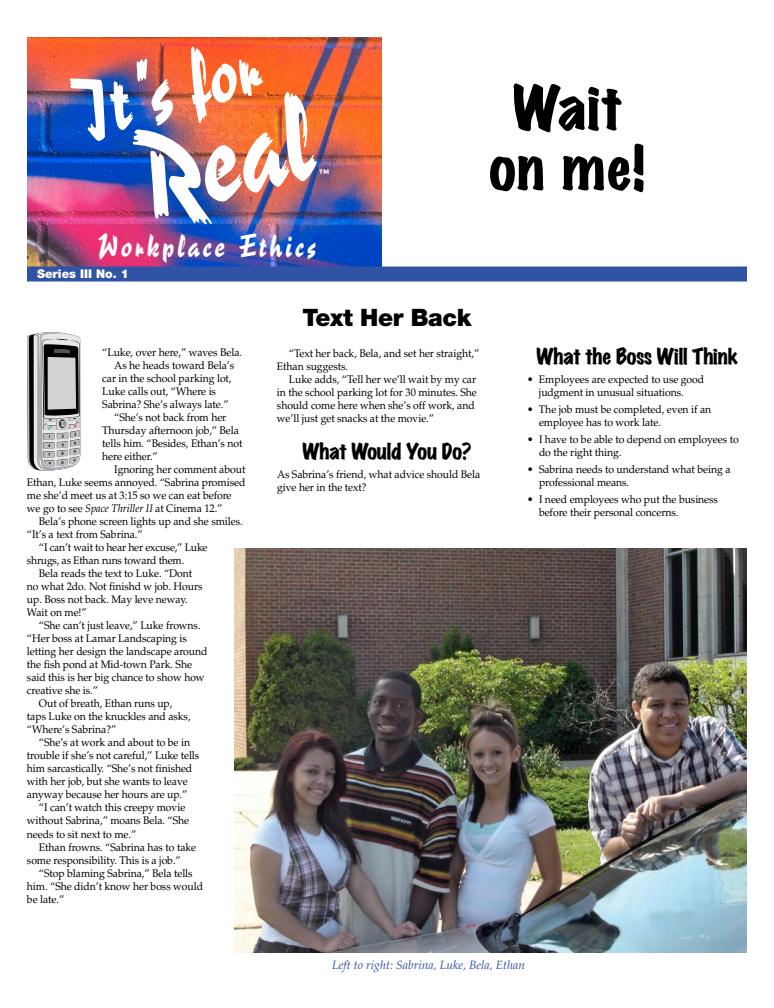
<style>
.page{position:relative;width:774px;height:1008px;background:#fff}
.page>*{position:absolute;margin:0;border:0;box-sizing:border-box;transform-origin:0 0}
.t1{font:55px/60px "Marker Felt Wide";letter-spacing:.025em;color:#000;text-align:center}
.t2{font:30px "Reporter Two";letter-spacing:.1em;color:#fff}
.t3{font:900 24px "Helvetica Neue";letter-spacing:-.015em;color:#000}
.t4{font:20px "Marker Felt Wide";letter-spacing:-.005em;color:#000}
.t5{font:italic 12px "Palatino";color:#3153a5}
.t6{font:900 12px "Helvetica Neue";color:#fff}
.t7{font:11px/13px "Palatino";letter-spacing:-.005em;color:#000;scale:.95 1}
.s1{font-style:italic}
</style>
<div class="page">
<img style="left:27px;top:37px;width:354px;height:229px">
<div style="left:27px;top:266px;width:720px;height:16px;background:#3153a5"></div>
<img style="left:70px;top:46px;width:259px;height:179px">
<img style="left:234px;top:549px;width:513px;height:403px">
<svg style="left:27px;top:332px;width:54px;height:139px;background:#9d9e9f"></svg>
<h1 class="t1" style="left:489px;top:80px;width:157px">Wait on me!</h1>
<h2 class="t2" style="left:97px;top:227px;width:221px">Workplace Ethics</h2>
<p class="t6" style="left:37px;top:267px;width:93px">Series III No. 1</p>
<h3 class="t3" style="left:302px;top:304px;width:171px">Text Her Back</h3>
<p class="t7" style="left:102px;top:346px;width:149px">“Luke, over here,” waves Bela.</p>
<p class="t7" style="left:114px;top:359px;width:128px">As he heads toward Bela’s</p>
<p class="t7" style="left:102px;top:372px;width:138px">car in the school parking lot,</p>
<p class="t7" style="left:102px;top:385px;width:121px">Luke calls out, “Where is</p>
<p class="t7" style="left:102px;top:398px;width:134px">Sabrina? She’s always late.”</p>
<p class="t7" style="left:114px;top:411px;width:120px">“She’s not back from her</p>
<p class="t7" style="left:102px;top:424px;width:146px">Thursday afternoon job,” Bela</p>
<p class="t7" style="left:102px;top:437px;width:149px">tells him. “Besides, Ethan’s not</p>
<p class="t7" style="left:102px;top:450px;width:60px">here either.”</p>
<p class="t7" style="left:114px;top:463px;width:140px">Ignoring her comment about</p>
<p class="t7" style="left:27px;top:476px;width:231px">Ethan, Luke seems annoyed. “Sabrina promised</p>
<p class="t7" style="left:27px;top:489px;width:217px">me she’d meet us at 3:15 so we can eat before</p>
<p class="t7" style="left:27px;top:502px;width:207px">we go to see <span class="s1">Space Thriller II</span> at Cinema 12.”</p>
<p class="t7" style="left:39px;top:515px;width:216px">Bela’s phone screen lights up and she smiles.</p>
<p class="t7" style="left:27px;top:528px;width:123px">“It’s a text from Sabrina.”</p>
<p class="t7" style="left:39px;top:541px;width:179px">“I can’t wait to hear her excuse,” Luke</p>
<p class="t7" style="left:27px;top:554px;width:167px">shrugs, as Ethan runs toward them.</p>
<p class="t7" style="left:39px;top:567px;width:163px">Bela reads the text to Luke. “Dont</p>
<p class="t7" style="left:27px;top:580px;width:186px">no what 2do. Not finishd w job. Hours</p>
<p class="t7" style="left:27px;top:593px;width:171px">up. Boss not back. May leve neway.</p>
<p class="t7" style="left:27px;top:606px;width:64px">Wait on me!”</p>
<p class="t7" style="left:39px;top:619px;width:172px">“She can’t just leave,” Luke frowns.</p>
<p class="t7" style="left:27px;top:632px;width:170px">“Her boss at Lamar Landscaping is</p>
<p class="t7" style="left:27px;top:645px;width:191px">letting her design the landscape around</p>
<p class="t7" style="left:27px;top:658px;width:175px">the fish pond at Mid-town Park. She</p>
<p class="t7" style="left:27px;top:671px;width:189px">said this is her big chance to show how</p>
<p class="t7" style="left:27px;top:684px;width:76px">creative she is.”</p>
<p class="t7" style="left:39px;top:697px;width:142px">Out of breath, Ethan runs up,</p>
<p class="t7" style="left:27px;top:710px;width:174px">taps Luke on the knuckles and asks,</p>
<p class="t7" style="left:27px;top:723px;width:95px">“Where’s Sabrina?”</p>
<p class="t7" style="left:39px;top:736px;width:161px">“She’s at work and about to be in</p>
<p class="t7" style="left:27px;top:749px;width:183px">trouble if she’s not careful,” Luke tells</p>
<p class="t7" style="left:27px;top:762px;width:176px">him sarcastically. “She’s not finished</p>
<p class="t7" style="left:27px;top:775px;width:171px">with her job, but she wants to leave</p>
<p class="t7" style="left:27px;top:788px;width:170px">anyway because her hours are up.”</p>
<p class="t7" style="left:39px;top:801px;width:156px">“I can’t watch this creepy movie</p>
<p class="t7" style="left:27px;top:814px;width:172px">without Sabrina,” moans Bela. “She</p>
<p class="t7" style="left:27px;top:827px;width:117px">needs to sit next to me.”</p>
<p class="t7" style="left:39px;top:840px;width:167px">Ethan frowns. “Sabrina has to take</p>
<p class="t7" style="left:27px;top:853px;width:163px">some responsibility. This is a job.”</p>
<p class="t7" style="left:39px;top:866px;width:163px">“Stop blaming Sabrina,” Bela tells</p>
<p class="t7" style="left:27px;top:879px;width:187px">him. “She didn’t know her boss would</p>
<p class="t7" style="left:27px;top:892px;width:41px">be late.”</p>
<p class="t7" style="left:277px;top:346px;width:214px;text-indent:12px">“Text her back, Bela, and set her straight,”<br>Ethan suggests.</p>
<p class="t7" style="left:277px;top:372px;width:212px;text-indent:12px">Luke adds, “Tell her we’ll wait by my car in the school parking lot for 30 minutes. She should come here when she’s off work, and we’ll just get snacks at the movie.”</p>
<h3 class="t4" style="left:303px;top:442px;width:170px">What Would You Do?</h3>
<p class="t7" style="left:277px;top:468px;width:216px">As Sabrina’s friend, what advice should Bela give her in the text?</p>
<h3 class="t4" style="left:537px;top:346px;width:202px">What the Boss Will Think</h3>
<p class="t7" style="left:539px;top:373px;width:175px;text-indent:-12px">• Employees are expected to use good judgment in unusual situations.</p>
<p class="t7" style="left:539px;top:403px;width:183px;text-indent:-12px">• The job must be completed, even if an employee has to work late.</p>
<p class="t7" style="left:539px;top:433px;width:212px;text-indent:-12px">• I have to be able to depend on employees to do the right thing.</p>
<p class="t7" style="left:539px;top:463px;width:203px;text-indent:-12px">• Sabrina needs to understand what being a professional means.</p>
<p class="t7" style="left:539px;top:493px;width:190px;text-indent:-12px">• I need employees who put the business before their personal concerns.</p>
<p class="t5" style="left:332px;top:958px;width:194px">Left to right: Sabrina, Luke, Bela, Ethan</p>
</div>
